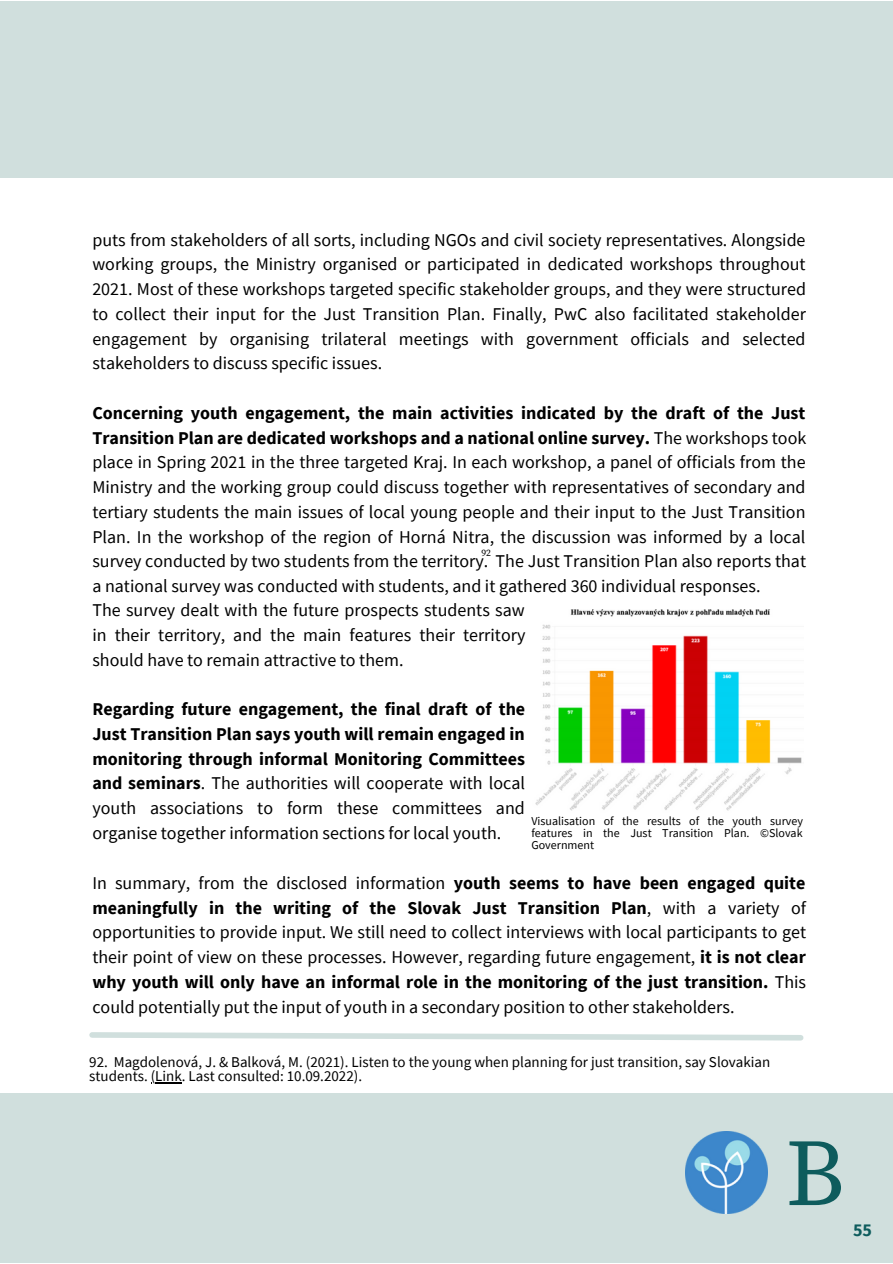
<style>
.page{position:relative;width:893px;height:1264px;background:#fff}
.page>*{position:absolute;margin:0;border:0;box-sizing:border-box;transform-origin:0 0}
.t1{font:95.1px "Source Serif Pro";color:#0e5c5d}
.t2{font:18px/24.8px "Source Sans Pro";color:#000;text-align:justify}
.t3{font:700 18px/24.8px "Source Sans Pro";color:#000;text-align:justify}
.t4{font:700 18px "Source Sans Pro";color:#0e5c5d}
.t5{font:15px/14.5px "Source Sans Pro";color:#000}
.t6{font:12px/12px "Source Sans Pro";color:#000;text-align:justify}
.t7{font:9.75px "Source Serif Pro";color:#000}
.s1{font-weight:700}
.s2{font-weight:400}
</style>
<div class="page">
<div style="left:0;top:1px;width:892px;height:176px;background:#d0dfdd"></div>
<svg style="left:89px;top:1032px;width:715px;height:9px"></svg>
<div style="left:0;top:1092px;width:892px;height:170px;background:#d0dfdd"></div>
<img style="left:685px;top:1131px;width:82px;height:82px">
<img style="left:535px;top:609px;width:267px;height:202px">
<svg style="left:151px;top:1082px;width:31px;height:1px"></svg>
<p class="t2" style="left:92px;top:227px;width:715px">puts from stakeholders of all sorts, including NGOs and civil society representatives. Alongside working groups, the Ministry organised or participated in dedicated workshops throughout 2021. Most of these workshops targeted specific stakeholder groups, and they were structured to collect their input for the Just Transition Plan. Finally, PwC also facilitated stakeholder engagement by organising trilateral meetings with government officials and selected stakeholders to discuss specific issues.</p>
<p class="t2" style="left:92px;top:400px;width:715px"><span class="s1">Concerning youth engagement, the main activities indicated by the draft of the Just Transition Plan are dedicated workshops and a national online survey.</span> The workshops took place in Spring 2021 in the three targeted Kraj. In each workshop, a panel of officials from the Ministry and the working group could discuss together with representatives of secondary and tertiary students the main issues of local young people and their input to the Just Transition Plan. In the workshop of the region of Horná Nitra, the discussion was informed by a local survey conducted by two students from the territory. The Just Transition Plan also reports that a national survey was conducted with students, and it gathered 360 individual responses.</p>
<p class="t7" style="left:481px;top:547px;width:11px">92</p>
<p class="t2" style="left:92px;top:597px;width:434px">The survey dealt with the future prospects students saw in their territory, and the main features their territory should have to remain attractive to them.</p>
<p class="t3" style="left:92px;top:696px;width:434px">Regarding future engagement, the final draft of the Just Transition Plan says youth will remain engaged in monitoring through informal Monitoring Committees and seminars<span class="s2">. The authorities will cooperate with local youth associations to form these committees and organise together information sections for local youth.</span></p>
<p class="t6" style="left:531px;top:815px;width:273px">Visualisation of the results of the youth survey features in the Just Transition Plan. ©Slovak Government</p>
<p class="t2" style="left:92px;top:870px;width:715px">In summary, from the disclosed information <span class="s1">youth seems to have been engaged quite meaningfully in the writing of the Slovak Just Transition Plan</span>, with a variety of opportunities to provide input. We still need to collect interviews with local participants to get their point of view on these processes. However, regarding future engagement, <span class="s1">it is not clear why youth will only have an informal role in the monitoring of the just transition.</span> This could potentially put the input of youth in a secondary position to other stakeholders.</p>
<p class="t5" style="left:89px;top:1053px;width:682px">92. Magdolenová, J. &amp; Balková, M. (2021). Listen to the young when planning for just transition, say Slovakian students. (Link. Last consulted: 10.09.2022).</p>
<h1 class="t1" style="left:785px;top:1117px;width:61px">B</h1>
<p class="t4" style="left:852px;top:1218px;width:20px">55</p>
</div>
